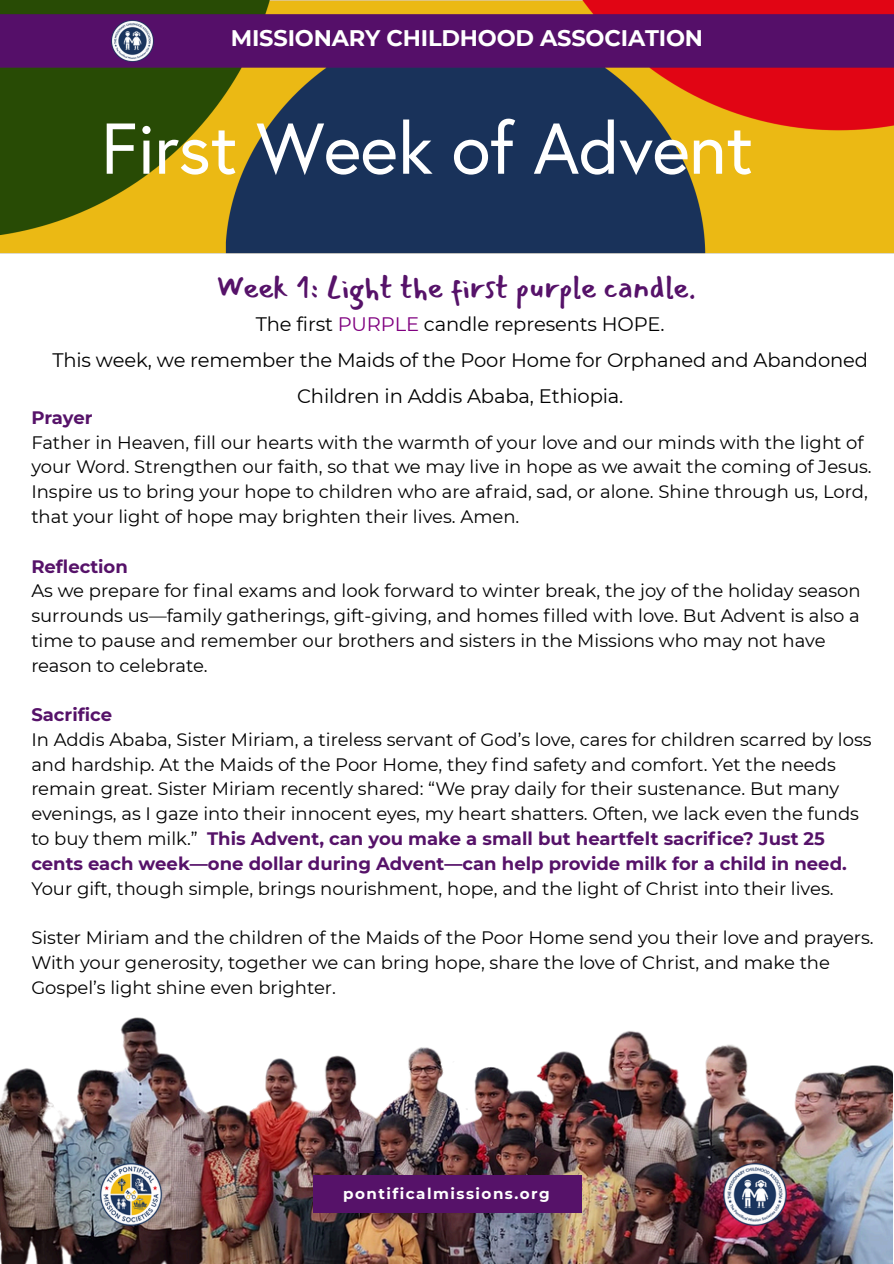
<style>
.page{position:relative;width:894px;height:1264px;background:#fff}
.page>*{position:absolute;margin:0;border:0;box-sizing:border-box;transform-origin:0 0}
.t1{font:71.7px "Europa";letter-spacing:-.005em;color:#fff}
.t2{font:31.5px "Mansalva";color:#561269}
.t3{font:700 22.5px "Montserrat";letter-spacing:-.01em;color:#fff}
.t4{font:19.5px/36px "Montserrat";letter-spacing:-.01em;color:#000;text-align:center}
.t5{font:18px/24.8px "Montserrat";color:#000}
.t6{font:700 18px "Montserrat";color:#561269}
.t7{font:700 15.15px "Montserrat";letter-spacing:.095em;color:#fff}
.s1{color:#800080}
.s2{font-weight:700;color:#561269}
</style>
<div class="page">
<img style="left:0;top:0;width:893px;height:254px">
<img style="left:0;top:1017px;width:892px;height:246px">
<img style="left:94px;top:1157px;width:73px;height:73px">
<img style="left:717px;top:1156px;width:75px;height:75px">
<div style="left:313px;top:1175px;width:268px;height:38px;background:#561269"></div>
<img style="left:107px;top:16px;width:50px;height:50px">
<p class="t3" style="left:231px;top:24px;width:473px">MISSIONARY CHILDHOOD ASSOCIATION</p>
<h1 class="t1" style="left:101px;top:106px;width:653px">First Week of Advent</h1>
<h2 class="t2" style="left:216px;top:270px;width:480px">Week 1: Light the first purple candle.</h2>
<p class="t4" style="left:52px;top:306px;width:817px">The first <span class="s1">PURPLE</span> candle represents HOPE.<br>This week, we remember the Maids of the Poor Home for Orphaned and Abandoned<br>Children in Addis Ababa, Ethiopia.</p>
<p class="t6" style="left:31px;top:406px;width:63px">Prayer</p>
<p class="t5" style="left:31px;top:430px;width:841px">Father in Heaven, fill our hearts with the warmth of your love and our minds with the light of your Word. Strengthen our faith, so that we may live in hope as we await the coming of Jesus.<br>Inspire us to bring your hope to children who are afraid, sad, or alone. Shine through us, Lord, that your light of hope may brighten their lives. Amen.</p>
<p class="t6" style="left:31px;top:555px;width:98px">Reflection</p>
<p class="t5" style="left:31px;top:578px;width:830px">As we prepare for final exams and look forward to winter break, the joy of the holiday season surrounds us—family gatherings, gift-giving, and homes filled with love. But Advent is also a time to pause and remember our brothers and sisters in the Missions who may not have reason to celebrate.</p>
<p class="t6" style="left:31px;top:703px;width:82px">Sacrifice</p>
<p class="t5" style="left:31px;top:727px;width:841px">In Addis Ababa, Sister Miriam, a tireless servant of God’s love, cares for children scarred by loss and hardship. At the Maids of the Poor Home, they find safety and comfort. Yet the needs remain great. Sister Miriam recently shared: “We pray daily for their sustenance. But many evenings, as I gaze into their innocent eyes, my heart shatters. Often, we lack even the funds to buy them milk.” <span class="s2">This Advent, can you make a small but heartfelt sacrifice? Just 25 cents each week—one dollar during Advent—can help provide milk for a child in need.</span></p>
<p class="t5" style="left:31px;top:875px;width:803px">Your gift, though simple, brings nourishment, hope, and the light of Christ into their lives.</p>
<p class="t5" style="left:31px;top:925px;width:843px">Sister Miriam and the children of the Maids of the Poor Home send you their love and prayers.<br>With your generosity, together we can bring hope, share the love of Christ, and make the<br>Gospel’s light shine even brighter.</p>
<p class="t7" style="left:343px;top:1183px;width:208px">pontificalmissions.org</p>
</div>
